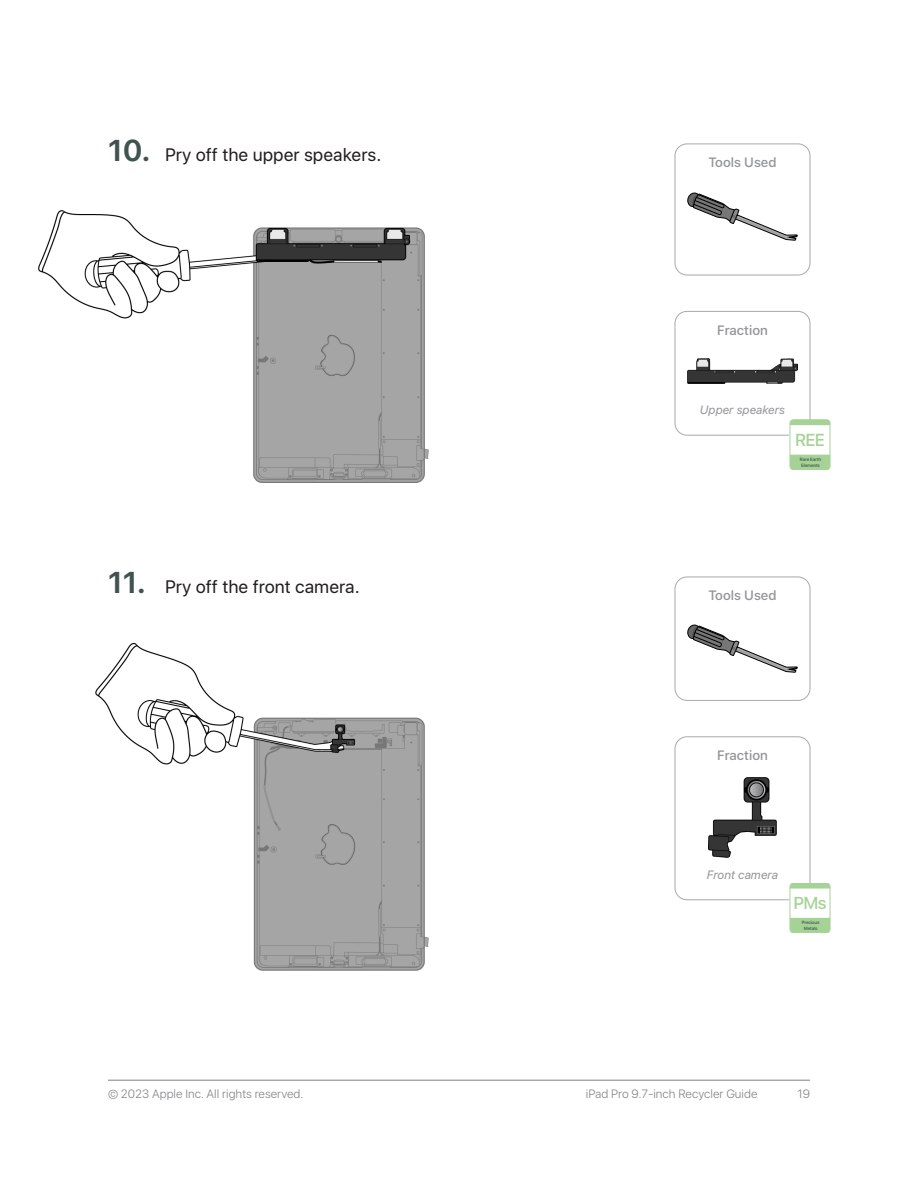
<style>
.page{position:relative;width:918px;height:1188px;background:#fff}
.page>*{position:absolute;margin:0;border:0;box-sizing:border-box;transform-origin:0 0}
.t1{font:18px "SF Hello";color:#231f20}
.t2{font:500 17.25px "SF Hello";letter-spacing:-.04em;color:#a5d396}
.Fraction__Heading{font:500 13.5px "SF Hello";color:#939598}
.t3{font:300 12px "SF Hello";color:#808285}
.Fraction__Descriptio{font:italic 12px "SF Hello";color:#939598}
.t4{font:500 4.65px/5.7px "SF Hello";letter-spacing:-.02em;color:#41524f}
.s1{font-weight:600;font-size:30px;color:#415350}
</style>
<div class="page">
<hr style="left:108px;top:1080px;width:702px;height:1px;background:#808285">
<img style="left:39px;top:210px;width:390px;height:272px">
<img style="left:96px;top:643px;width:332px;height:328px">
<div style="left:675px;top:144px;width:135px;height:131px;border:1px solid #a8a9ad;border-radius:12px"></div>
<div style="left:675px;top:311px;width:135px;height:125px;border:1px solid #a8a9ad;border-radius:12px"></div>
<svg style="left:688px;top:193px;width:109px;height:47px"></svg>
<img style="left:687px;top:359px;width:111px;height:24px">
<div style="left:790px;top:425px;width:40px;height:32px;background:#fff"></div>
<svg style="left:790px;top:454px;width:40px;height:16px"></svg>
<svg style="left:790px;top:420px;width:40px;height:6px"></svg>
<div style="left:790px;top:420px;width:40px;height:50px;border:1px solid #a5d396;border-radius:3px"></div>
<div style="left:675px;top:577px;width:135px;height:124px;border:1px solid #a8a9ad;border-radius:12px"></div>
<div style="left:675px;top:736px;width:135px;height:164px;border:1px solid #a8a9ad;border-radius:12px"></div>
<svg style="left:688px;top:625px;width:109px;height:47px"></svg>
<img style="left:708px;top:778px;width:69px;height:80px">
<div style="left:790px;top:888px;width:40px;height:32px;background:#fff"></div>
<svg style="left:790px;top:917px;width:40px;height:16px"></svg>
<svg style="left:790px;top:883px;width:40px;height:6px"></svg>
<div style="left:790px;top:883px;width:40px;height:50px;border:1px solid #a5d396;border-radius:3px"></div>
<p class="t1" style="left:108px;top:144px;width:275px"><span class="s1">10.</span> Pry off the upper speakers.</p>
<p class="t1" style="left:108px;top:576px;width:253px"><span class="s1">11.</span> Pry off the front camera.</p>
<p class="Fraction__Heading" style="left:708px;top:155px;width:70px">Tools Used</p>
<p class="Fraction__Heading" style="left:717px;top:322px;width:52px">Fraction</p>
<p class="Fraction__Descriptio" style="left:700px;top:401px;width:87px">Upper speakers</p>
<p class="t2" style="left:795px;top:430px;width:31px">REE</p>
<p class="t4" style="left:800px;top:457px;width:23px">Rare Earth<br>Elements</p>
<p class="Fraction__Heading" style="left:708px;top:588px;width:70px">Tools Used</p>
<p class="Fraction__Heading" style="left:717px;top:748px;width:52px">Fraction</p>
<p class="Fraction__Descriptio" style="left:707px;top:866px;width:73px">Front camera</p>
<p class="t2" style="left:793px;top:893px;width:35px">PMs</p>
<p class="t4" style="left:802px;top:919px;width:19px;text-align:center">Precious<br>Metals</p>
<p class="t3" style="left:108px;top:1087px;width:197px">© 2023 Apple Inc. All rights reserved.</p>
<p class="t3" style="left:586px;top:1087px;width:173px">iPad Pro 9.7-inch Recycler Guide</p>
<p class="t3" style="left:798px;top:1087px;width:14px">19</p>
</div>
